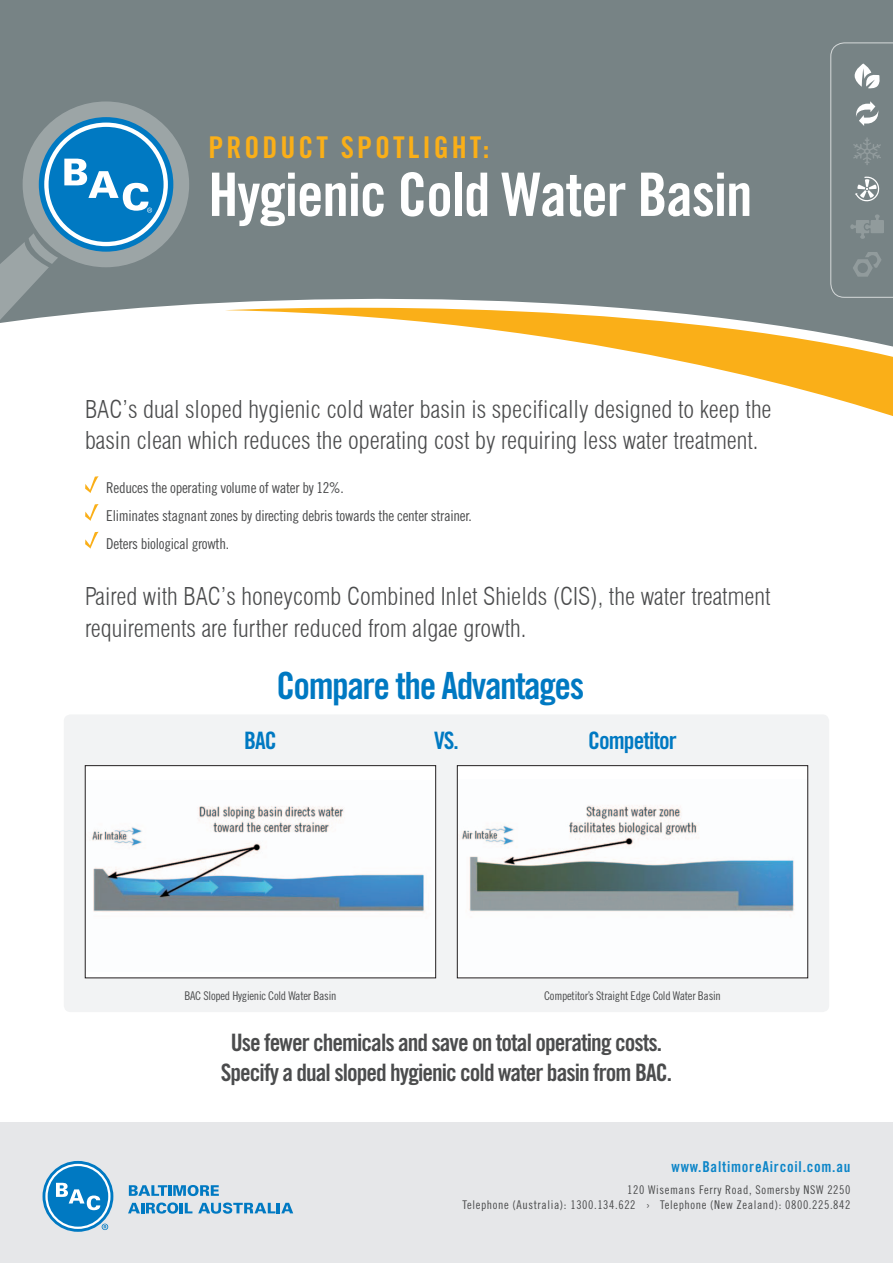
<style>
.page{position:relative;width:893px;height:1263px;background:#fff}
.page>*{position:absolute;margin:0;border:0;box-sizing:border-box;transform-origin:0 0}
.main_heading{font:60px "Trade Gothic LT Std Bd Cn 20";letter-spacing:-.02em;color:#fff}
.intro_head{font:37.5px "Trade Gothic LT Std Bd Cn 20";letter-spacing:-.04em;color:#0079c2}
.product_report{font:30px "Trade Gothic LT Std Bd Cn 20";letter-spacing:.1em;color:#faaf18}
.intro_body{font:300 condensed 24px/31.5px "Swiss 721 BT";color:#4b4c4d}
.subheads{font:24px/30px "Trade Gothic LT Std Bd Cn 20";letter-spacing:-.04em;color:#4b4c4d;text-align:center}
.subheads-2{font:24px "Trade Gothic LT Std Bd Cn 20";letter-spacing:-.04em;color:#0079c2}
.body_copy_with_ticks{font:15px "Trade Gothic LT Std Cn 18";letter-spacing:-.02em;color:#4b4c4d}
.website{font:15px "Trade Gothic LT Std Bd Cn 20";letter-spacing:.05em;color:#0c85c8}
.address{font:12px/15px "Trade Gothic LT Std Cn 18";letter-spacing:.05em;color:#4b4c4d;text-align:right}
.caption_gray{font:12px "Trade Gothic LT Std Cn 18";letter-spacing:-.02em;color:#4b4c4d}
</style>
<div class="page">
<div style="left:0;top:0;width:893px;height:316px;background:#778385"></div>
<div style="left:23px;top:101px;width:166px;height:166px;background:#9ca5a6;border-radius:50%"></div>
<svg style="left:0;top:233px;width:58px;height:90px;background:#8d9799"></svg>
<svg style="left:225px;top:290px;width:668px;height:126px"></svg>
<svg style="left:39px;top:117px;width:134px;height:135px;background:#0b7dc2"></svg>
<svg style="left:44px;top:123px;width:124px;height:123px;background:#eff6fb"></svg>
<div style="left:49px;top:127px;width:115px;height:115px;background:#0079c2;border-radius:50%"></div>
<svg style="left:64px;top:159px;width:88px;height:54px"></svg>
<svg style="left:830px;top:42px;width:63px;height:256px;background:#808b8d"></svg>
<div style="left:0;top:1123px;width:893px;height:140px;background:#e6e7e9"></div>
<svg style="left:43px;top:1161px;width:70px;height:71px"></svg>
<svg style="left:45px;top:1164px;width:66px;height:65px"></svg>
<div style="left:48px;top:1166px;width:60px;height:60px;background:#0079c2;border-radius:50%"></div>
<svg style="left:56px;top:1183px;width:44px;height:27px"></svg>
<svg style="left:102px;top:1223px;width:6px;height:7px"></svg>
<svg style="left:129px;top:1185px;width:90px;height:11px"></svg>
<svg style="left:128px;top:1202px;width:64px;height:12px"></svg>
<svg style="left:198px;top:1202px;width:95px;height:12px"></svg>
<div style="left:64px;top:714px;width:765px;height:298px;background:#f2f3f4;border-radius:7px"></div>
<svg style="left:85px;top:476px;width:14px;height:17px"></svg>
<svg style="left:85px;top:504px;width:14px;height:17px"></svg>
<svg style="left:85px;top:532px;width:14px;height:17px"></svg>
<div style="left:85px;top:766px;width:351px;height:212px;background:#fff"></div>
<img style="left:91px;top:806px;width:334px;height:107px">
<div style="left:85px;top:765px;width:351px;height:213px;border:1px solid #231f20"></div>
<div style="left:457px;top:766px;width:351px;height:212px;background:#fff"></div>
<img style="left:461px;top:805px;width:333px;height:107px">
<div style="left:457px;top:765px;width:351px;height:213px;border:1px solid #231f20"></div>
<p class="product_report" style="left:208px;top:129px;width:283px">PRODUCT SPOTLIGHT:</p>
<p class="main_heading" style="left:208px;top:158px;width:546px">Hygienic Cold Water Basin</p>
<p class="intro_body" style="left:85px;top:393px;width:688px">BAC’s dual sloped hygienic cold water basin is specifically designed to keep the basin clean which reduces the operating cost by requiring less water treatment.</p>
<p class="body_copy_with_ticks" style="left:106px;top:479px;width:239px">Reduces the operating volume of water by 12%.</p>
<p class="body_copy_with_ticks" style="left:106px;top:507px;width:367px">Eliminates stagnant zones by directing debris towards the center strainer.</p>
<p class="body_copy_with_ticks" style="left:106px;top:534px;width:124px">Deters biological growth.</p>
<p class="intro_body" style="left:85px;top:581px;width:687px">Paired with BAC’s honeycomb Combined Inlet Shields (CIS), the water treatment requirements are further reduced from algae growth.</p>
<p class="intro_head" style="left:276px;top:663px;width:309px">Compare the Advantages</p>
<p class="subheads-2" style="left:244px;top:726px;width:34px">BAC</p>
<p class="subheads-2" style="left:434px;top:726px;width:26px">VS.</p>
<p class="subheads-2" style="left:588px;top:726px;width:90px">Competitor</p>
<p class="caption_gray" style="left:184px;top:989px;width:153px">BAC Sloped Hygienic Cold Water Basin</p>
<p class="caption_gray" style="left:544px;top:989px;width:178px">Competitor’s Straight Edge Cold Water Basin</p>
<p class="subheads" style="left:221px;top:1027px;width:453px">Use fewer chemicals and save on total operating costs.<br>Specify a dual sloped hygienic cold water basin from BAC.</p>
<p class="website" style="left:672px;top:1157px;width:180px">www.BaltimoreAircoil.com.au</p>
<p class="address" style="left:463px;top:1181px;width:389px">120 Wisemans Ferry Road, Somersby NSW 2250<br>Telephone (Australia): 1300.134.622 › Telephone (New Zealand): 0800.225.842</p>
</div>
